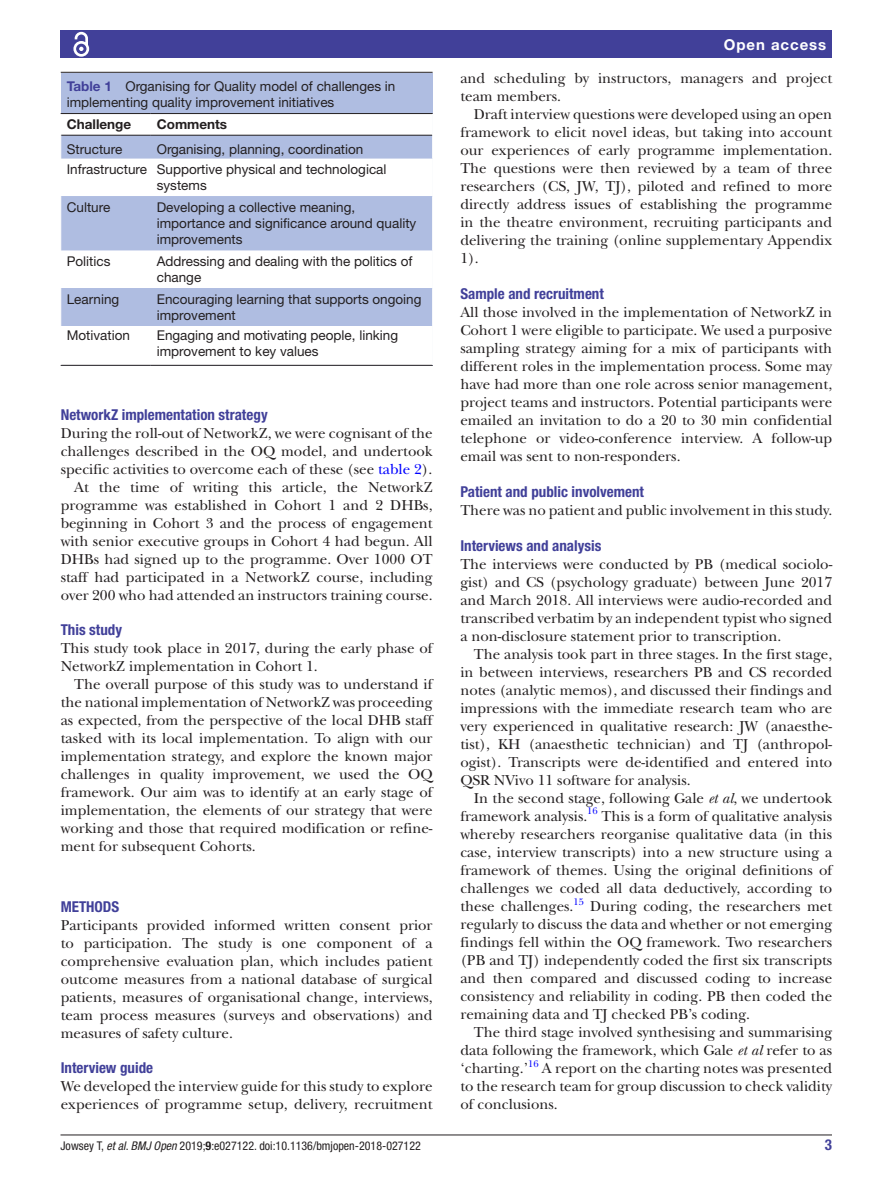
<style>
.page{position:relative;width:893px;height:1191px;background:#fff}
.page>*{position:absolute;margin:0;border:0;box-sizing:border-box;transform-origin:0 0}
.t1{font:15px/18px "New Baskerville";color:#231f20;text-align:justify}
.t2{font:700 condensed 15px "Helvetica Neue LT Std";color:#414099}
.t3{font:700 15px "Helvetica Neue LT Std";letter-spacing:.065em;color:#fff}
.t4{font:13.5px/16.2px "Helvetica Neue LT Std";color:#231f20}
.t5{font:700 13.5px "Helvetica Neue LT Std";color:#231f20}
.t6{font:condensed 12px "Helvetica Neue LT Std";color:#231f20}
.t7{font:9.9px "New Baskerville";color:#00f}
.s1{font-weight:700;color:#414099}
.s2{color:#00f}
.s3{font-style:italic}
.s4{font-weight:700}
</style>
<div class="page">
<hr style="left:61px;top:1134px;width:771px;height:1px;background:#231f20">
<div style="left:61px;top:31px;width:771px;height:27px;background:#414099"></div>
<svg style="left:73px;top:31px;width:17px;height:26px"></svg>
<div style="left:61px;top:73px;width:372px;height:293px;background:#afbde1"></div>
<hr style="left:61px;top:72px;width:372px;height:1px;background:#231f20">
<div style="left:61px;top:114px;width:371px;height:251px;background:#fff"></div>
<svg style="left:61px;top:136px;width:371px;height:190px"></svg>
<hr style="left:61px;top:113px;width:90px;height:1px;background:#231f20">
<hr style="left:61px;top:135px;width:90px;height:1px;background:#231f20">
<hr style="left:151px;top:113px;width:282px;height:1px;background:#231f20">
<hr style="left:151px;top:135px;width:281px;height:1px;background:#231f20">
<hr style="left:61px;top:365px;width:90px;height:1px;background:#231f20">
<hr style="left:151px;top:365px;width:282px;height:1px;background:#231f20">
<svg style="left:432px;top:114px;width:1px;height:44px"></svg>
<hr style="left:432px;top:158px;width:1px;height:38px;background:#fff">
<hr style="left:432px;top:196px;width:1px;height:54px;background:#fff">
<hr style="left:432px;top:250px;width:1px;height:38px;background:#fff">
<hr style="left:432px;top:288px;width:1px;height:38px;background:#fff">
<hr style="left:432px;top:326px;width:1px;height:39px;background:#fff">
<p class="t4" style="left:67px;top:77px;width:330px"><span class="s1">Table 1</span> Organising for Quality model of challenges in implementing quality improvement initiatives</p>
<p class="t5" style="left:67px;top:116px;width:66px">Challenge</p>
<p class="t5" style="left:157px;top:116px;width:72px">Comments</p>
<p class="t4" style="left:67px;top:141px;width:57px">Structure</p>
<p class="t4" style="left:67px;top:139px;width:321px;line-height:20.1px;text-indent:90px">Organising, planning, coordination<br>Infrastructure Supportive physical and technological</p>
<p class="t4" style="left:157px;top:177px;width:52px">systems</p>
<p class="t4" style="left:67px;top:199px;width:45px">Culture</p>
<p class="t4" style="left:157px;top:199px;width:261px">Developing a collective meaning, importance and significance around quality improvements</p>
<p class="t4" style="left:67px;top:253px;width:45px">Politics</p>
<p class="t4" style="left:157px;top:253px;width:257px">Addressing and dealing with the politics of change</p>
<p class="t4" style="left:67px;top:291px;width:54px">Learning</p>
<p class="t4" style="left:157px;top:291px;width:266px">Encouraging learning that supports ongoing improvement</p>
<p class="t4" style="left:67px;top:327px;width:65px">Motivation</p>
<p class="t4" style="left:157px;top:327px;width:243px">Engaging and motivating people, linking improvement to key values</p>
<p class="t2" style="left:61px;top:405px;width:208px">NetworkZ implementation strategy</p>
<p class="t1" style="left:61px;top:424px;width:373px;text-align:right">During the roll-out of NetworkZ, we were cognisant of the challenges described in the OQ model, and undertook specific activities to overcome each of these (see <span class="s2">table 2</span>).<br>At the time of writing this article, the NetworkZ programme was established in Cohort 1 and 2 DHBs, beginning in Cohort 3 and the process of engagement with senior executive groups in Cohort 4 had begun. All DHBs had signed up to the programme. Over 1000 OT staff had participated in a NetworkZ course, including over 200 who had attended an instructors training course.</p>
<p class="t2" style="left:61px;top:621px;width:63px">This study</p>
<p class="t1" style="left:61px;top:639px;width:373px">This study took place in 2017, during the early phase of<br>NetworkZ implementation in Cohort 1.</p>
<p class="t1" style="left:61px;top:675px;width:373px;text-indent:14px">The overall purpose of this study was to understand if the national implementation of NetworkZ was proceeding as expected, from the perspective of the local DHB staff tasked with its local implementation. To align with our implementation strategy, and explore the known major challenges in quality improvement, we used the OQ framework. Our aim was to identify at an early stage of implementation, the elements of our strategy that were working and those that required modification or refine&shy;ment for subsequent Cohorts.</p>
<p class="t2" style="left:61px;top:897px;width:59px">Methods</p>
<p class="t1" style="left:61px;top:916px;width:373px">Participants provided informed written consent prior to participation. The study is one component of a comprehensive evaluation plan, which includes patient outcome measures from a national database of surgical patients, measures of organisational change, interviews, team process measures (surveys and observations) and measures of safety culture.</p>
<p class="t2" style="left:61px;top:1058px;width:94px">Interview guide</p>
<p class="t1" style="left:61px;top:1077px;width:373px">We developed the interview guide for this study to explore experiences of programme setup, delivery, recruitment</p>
<p class="t3" style="left:724px;top:35px;width:104px">Open access</p>
<p class="t1" style="left:460px;top:69px;width:373px">and scheduling by instructors, managers and project team members.</p>
<p class="t1" style="left:460px;top:105px;width:373px;text-indent:13px">Draft interview questions were developed using an open framework to elicit novel ideas, but taking into account our experiences of early programme implementation.<br>The questions were then reviewed by a team of three researchers (CS, JW, TJ), piloted and refined to more directly address issues of establishing the programme in the theatre environment, recruiting participants and delivering the training (online supplementary Appendix 1).</p>
<p class="t2" style="left:460px;top:285px;width:145px">Sample and recruitment</p>
<p class="t1" style="left:460px;top:303px;width:373px">All those involved in the implementation of NetworkZ in Cohort 1 were eligible to participate. We used a purposive sampling strategy aiming for a mix of participants with different roles in the implementation process. Some may have had more than one role across senior management, project teams and instructors. Potential participants were emailed an invitation to do a 20 to 30 min confidential telephone or video-conference interview. A follow-up email was sent to non-responders.</p>
<p class="t2" style="left:460px;top:483px;width:185px">Patient and public involvement</p>
<p class="t1" style="left:460px;top:501px;width:373px">There was no patient and public involvement in this study.</p>
<p class="t2" style="left:460px;top:537px;width:142px">Interviews and analysis</p>
<p class="t1" style="left:460px;top:555px;width:373px">The interviews were conducted by PB (medical sociolo&shy;gist) and CS (psychology graduate) between June 2017 and March 2018. All interviews were audio-recorded and transcribed verbatim by an independent typist who signed a non-disclosure statement prior to transcription.</p>
<p class="t1" style="left:460px;top:645px;width:373px;text-indent:13px">The analysis took part in three stages. In the first stage, in between interviews, researchers PB and CS recorded notes (analytic memos), and discussed their findings and impressions with the immediate research team who are very experienced in qualitative research: JW (anaesthe&shy;tist), KH (anaesthetic technician) and TJ (anthropol&shy;ogist). Transcripts were de-identified and entered into QSR NVivo 11 software for analysis.</p>
<p class="t1" style="left:460px;top:789px;width:373px;text-indent:14px">In the second stage, following Gale <span class="s3">et al</span>, we undertook framework analysis.<sup>16</sup> This is a form of qualitative analysis whereby researchers reorganise qualitative data (in this case, interview transcripts) into a new structure using a framework of themes. Using the original definitions of challenges we coded all data deductively, according to these challenges.</p>
<p class="t7" style="left:573px;top:895px;width:12px">15</p>
<p class="t1" style="left:460px;top:897px;width:373px;text-indent:130px">During coding, the researchers met regularly to discuss the data and whether or not emerging findings fell within the OQ framework. Two researchers (PB and TJ) independently coded the first six transcripts and then compared and discussed coding to increase consistency and reliability in coding. PB then coded the remaining data and TJ checked PB’s coding.</p>
<p class="t1" style="left:460px;top:1023px;width:373px;text-indent:14px">The third stage involved synthesising and summarising data following the framework, which Gale <span class="s3">et al</span> refer to as ‘charting.’<sup>16</sup> A report on the charting notes was presented to the research team for group discussion to check validity of conclusions.</p>
<p class="t6" style="left:61px;top:1138px;width:362px">Jowsey T, <span class="s3">et al</span>. <span class="s3">BMJ Open</span> 2019;<span class="s4">9</span>:e027122. doi:10.1136/bmjopen-2018-027122</p>
<p class="t2" style="left:825px;top:1135px;width:9px">3</p>
</div>
